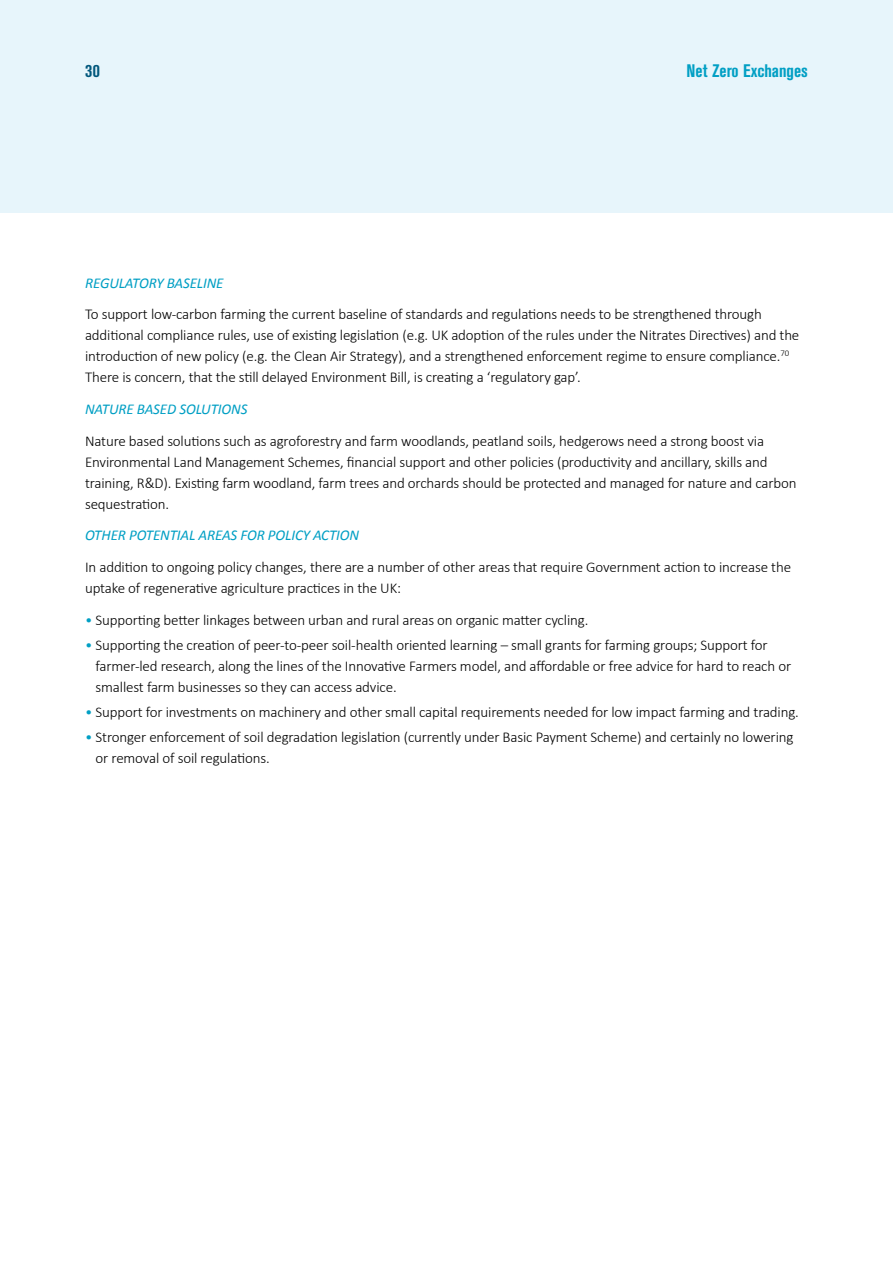
<style>
.page{position:relative;width:893px;height:1263px;background:#fff}
.page>*{position:absolute;margin:0;border:0;box-sizing:border-box;transform-origin:0 0}
.t1{font:700 condensed 18px "Akzidenz Grotesk BE";color:#019fc4}
.t2{font:700 condensed 18px "Akzidenz Grotesk BE";color:#00577c}
.t3{font:300 15px/21px "Calibri";letter-spacing:-.01em;color:#000}
.t4{font:italic 15px "Calibri";letter-spacing:-.01em;color:#019fc4}
.s1{color:#019fc4}
</style>
<div class="page">
<div style="left:0;top:0;width:893px;height:213px;background:#e7f5fb"></div>
<p class="t2" style="left:85px;top:61px;width:17px">30</p>
<p class="t1" style="left:686px;top:61px;width:123px">Net Zero Exchanges</p>
<p class="t4" style="left:85px;top:272px;width:140px">REGULATORY BASELINE</p>
<p class="t3" style="left:85px;top:303px;width:716px">To support low-carbon farming the current baseline of standards and regulations needs to be strengthened through additional compliance rules, use of existing legislation (e.g. UK adoption of the rules under the Nitrates Directives) and the introduction of new policy (e.g. the Clean Air Strategy), and a strengthened enforcement regime to ensure compliance.<sup>70<br></sup>There is concern, that the still delayed Environment Bill, is creating a ‘regulatory gap’.</p>
<p class="t4" style="left:85px;top:399px;width:164px">NATURE BASED SOLUTIONS</p>
<p class="t3" style="left:85px;top:429px;width:713px">Nature based solutions such as agroforestry and farm woodlands, peatland soils, hedgerows need a strong boost via Environmental Land Management Schemes, financial support and other policies (productivity and ancillary, skills and training, R&amp;D). Existing farm woodland, farm trees and orchards should be protected and managed for nature and carbon sequestration.</p>
<p class="t4" style="left:85px;top:525px;width:276px">OTHER POTENTIAL AREAS FOR POLICY ACTION</p>
<p class="t3" style="left:85px;top:556px;width:707px">In addition to ongoing policy changes, there are a number of other areas that require Government action to increase the uptake of regenerative agriculture practices in the UK:</p>
<p class="t3" style="left:85px;top:608px;width:505px"><span class="s1">•</span> Supporting better linkages between urban and rural areas on organic matter cycling.</p>
<p class="t3" style="left:96px;top:633px;width:697px;text-indent:-11px"><span class="s1">•</span> Supporting the creation of peer-to-peer soil-health oriented learning – small grants for farming groups; Support for farmer-led research, along the lines of the Innovative Farmers model, and affordable or free advice for hard to reach or smallest farm businesses so they can access advice.</p>
<p class="t3" style="left:85px;top:701px;width:715px"><span class="s1">•</span> Support for investments on machinery and other small capital requirements needed for low impact farming and trading.</p>
<p class="t3" style="left:96px;top:726px;width:699px;text-indent:-11px"><span class="s1">•</span> Stronger enforcement of soil degradation legislation (currently under Basic Payment Scheme) and certainly no lowering or removal of soil regulations.</p>
</div>
